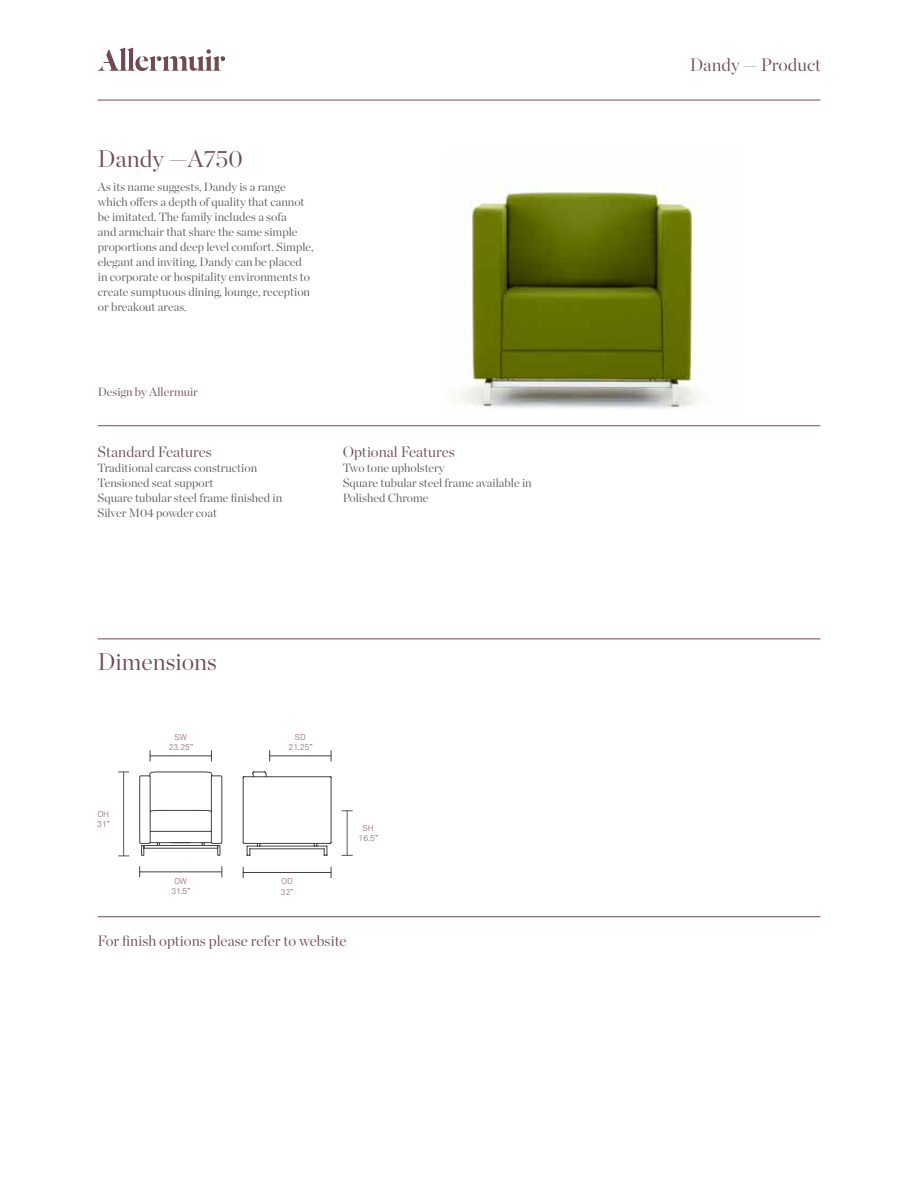
<style>
.page{position:relative;width:918px;height:1188px;background:#fff}
.page>*{position:absolute;margin:0;border:0;box-sizing:border-box;transform-origin:0 0}
.t1{font:300 24px "Chronicle Display";color:#6f4a52}
.t2{font:300 18px "Chronicle Display";color:#6f4a52}
.t3{font:300 15px "Chronicle Display";color:#6f4a52}
.t4{font:300 12px/15px "Chronicle Display";color:#575756}
.t5{font:300 12px "Chronicle Display";color:#6f4a52}
.t6{font:300 8.4px/10.1px "Akkurat";color:#704851;text-align:center}
</style>
<div class="page">
<img style="left:459px;top:183px;width:243px;height:226px">
<svg style="left:98px;top:48px;width:127px;height:23px"></svg>
<hr style="left:98px;top:100px;width:722px;height:1px;background:#6f4a52">
<hr style="left:98px;top:425px;width:722px;height:1px;background:#6f4a52">
<hr style="left:98px;top:639px;width:722px;height:1px;background:#6f4a52">
<hr style="left:98px;top:916px;width:722px;height:1px;background:#6f4a52">
<hr style="left:140px;top:872px;width:82px;height:1px;background:#424242">
<hr style="left:150px;top:756px;width:61px;height:1px;background:#424242">
<hr style="left:270px;top:756px;width:61px;height:1px;background:#424242">
<hr style="left:243px;top:872px;width:88px;height:1px;background:#424242">
<hr style="left:123px;top:772px;width:1px;height:84px;background:#59595b">
<hr style="left:347px;top:811px;width:1px;height:44px;background:#59595b">
<svg style="left:139px;top:772px;width:83px;height:84px"></svg>
<svg style="left:243px;top:772px;width:88px;height:84px"></svg>
<h1 class="t1" style="left:98px;top:141px;width:147px">Dandy —A750</h1>
<p class="t4" style="left:98px;top:178px;width:217px">As its name suggests, Dandy is a range which offers a depth of quality that cannot be imitated. The family includes a sofa<br>and armchair that share the same simple proportions and deep level comfort. Simple, elegant and inviting, Dandy can be placed in corporate or hospitality environments to create sumptuous dining, lounge, reception or breakout areas.</p>
<p class="t5" style="left:98px;top:383px;width:102px">Design by Allermuir</p>
<p class="t3" style="left:98px;top:441px;width:116px">Standard Features</p>
<p class="t4" style="left:98px;top:460px;width:186px">Traditional carcass construction<br>Tensioned seat support<br>Square tubular steel frame finished in<br>Silver M04 powder coat</p>
<p class="t3" style="left:343px;top:441px;width:114px">Optional Features</p>
<p class="t4" style="left:343px;top:460px;width:190px">Two tone upholstery<br>Square tubular steel frame available in<br>Polished Chrome</p>
<h1 class="t1" style="left:98px;top:643px;width:121px">Dimensions</h1>
<p class="t6" style="left:97px;top:809px;width:14px;text-align:left">OH<br>31”</p>
<p class="t6" style="left:169px;top:733px;width:26px">SW<br>23.25”</p>
<p class="t6" style="left:289px;top:733px;width:25px">SD<br>21.25”</p>
<p class="t6" style="left:171px;top:876px;width:21px">OW<br>31.5”</p>
<p class="t6" style="left:281px;top:877px;width:14px;text-align:left">OD<br>32”</p>
<p class="t6" style="left:359px;top:823px;width:21px">SH<br>16.5”</p>
<p class="t3" style="left:97px;top:929px;width:251px">For finish options please refer to website</p>
<h2 class="t2" style="left:690px;top:51px;width:133px">Dandy — Product</h2>
</div>
